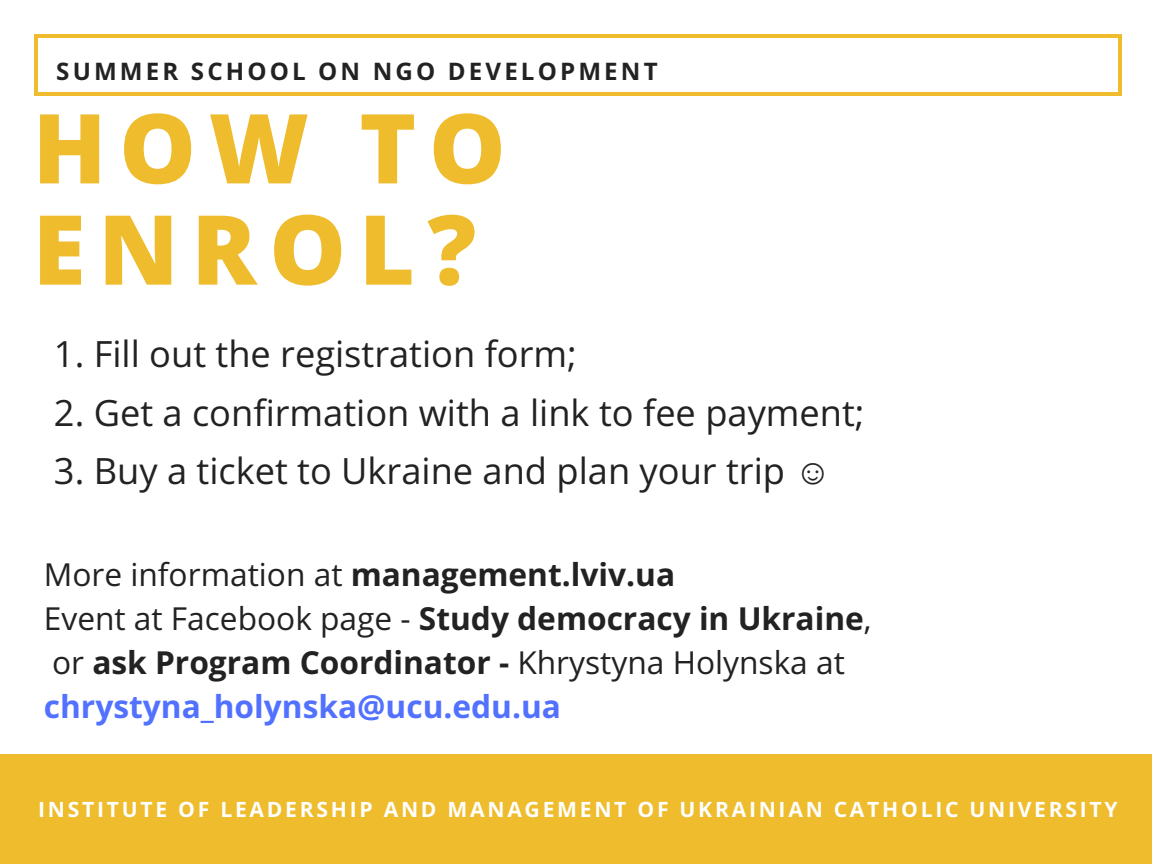
<style>
.page{position:relative;width:1152px;height:864px;background:#fff}
.page>*{position:absolute;margin:0;border:0;box-sizing:border-box;transform-origin:0 0}
.t1{font:800 96.6px/101.2px "Open Sans";letter-spacing:.13em;color:#eebc2d}
.t2{font:36.3px "Open Sans";color:#222}
.t3{font:700 31.65px/43.8px "Open Sans";color:#222}
.t4{font:700 24.15px "Open Sans";letter-spacing:.13em;color:#222}
.t5{font:700 21.15px "Open Sans";letter-spacing:.13em;color:#fff}
.s1{font-family:"Liberation Sans"}
.s2{font-weight:400}
.s3{color:#5271ff}
</style>
<div class="page">
<hr style="left:34px;top:37px;width:4px;height:55px;background:#eebc2d">
<hr style="left:1118px;top:37px;width:3px;height:55px;background:#eebc2d">
<hr style="left:37px;top:92px;width:1081px;height:3px;background:#eebc2d">
<hr style="left:37px;top:34px;width:1081px;height:3px;background:#eebc2d">
<div style="left:0;top:755px;width:1152px;height:109px;background:#eebc2d"></div>
<p class="t4" style="left:56px;top:54px;width:603px">SUMMER SCHOOL ON NGO DEVELOPMENT</p>
<h1 class="t1" style="left:33px;top:95px;width:475px">HOW TO<br>ENROL?</h1>
<p class="t2" style="left:54px;top:328px;width:524px">1. Fill out the registration form;</p>
<p class="t2" style="left:54px;top:387px;width:812px">2. Get a confirmation with a link to fee payment;</p>
<p class="t2" style="left:54px;top:445px;width:779px">3. Buy a ticket to Ukraine and plan your trip <span class="s1">☺</span></p>
<p class="t3" style="left:44px;top:552px;width:829px"><span class="s2">More information at</span> management.lviv.ua<br><span class="s2">Event at Facebook page -</span> Study democracy in Ukraine<span class="s2">, or</span> ask Program Coordinator - <span class="s2">Khrystyna Holynska at </span><span class="s3">chrystyna_holynska@ucu.edu.ua</span></p>
<p class="t5" style="left:38px;top:794px;width:1081px">INSTITUTE OF LEADERSHIP AND MANAGEMENT OF UKRAINIAN CATHOLIC UNIVERSITY</p>
</div>
